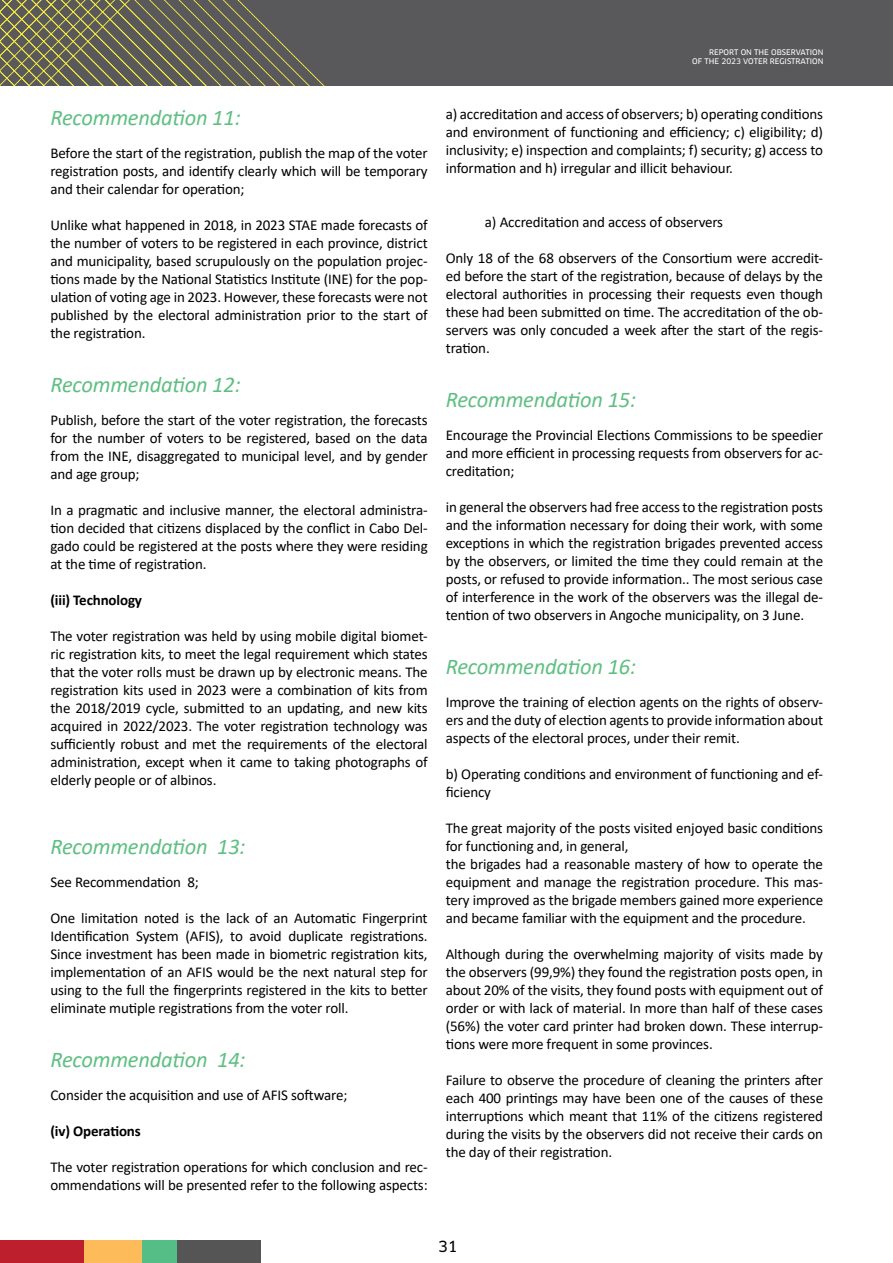
<style>
.page{position:relative;width:893px;height:1263px;background:#fff}
.page>*{position:absolute;margin:0;border:0;box-sizing:border-box;transform-origin:0 0}
.t1{font:italic 22.5px "Calibri";letter-spacing:-.01em;color:#5fbf82}
.t2{font:15px/18px "Calibri";letter-spacing:-.01em;color:#000;text-align:justify}
.t3{font:700 15px "Calibri";letter-spacing:-.01em;color:#000}
.t4{font:15px "Clan OT News";color:#000}
.t5{font:7.5px/9px "Clan OT News";color:#fff;text-align:right}
</style>
<div class="page">
<div style="left:0;top:0;width:893px;height:85px;background:#59595b"></div>
<svg style="left:0;top:0;width:324px;height:85px"></svg>
<div style="left:120px;top:1240px;width:83px;height:23px;background:#55be86"></div>
<div style="left:177px;top:1240px;width:84px;height:23px;background:#555"></div>
<div style="left:58px;top:1240px;width:84px;height:23px;background:#fdbb5a"></div>
<div style="left:0;top:1240px;width:84px;height:23px;background:#bd1f2d"></div>
<h1 class="t1" style="left:50px;top:102px;width:192px">Recommendation 11:</h1>
<p class="t2" style="left:50px;top:144px;width:379px">Before the start of the registration, publish the map of the voter registration posts, and identify clearly which will be temporary and their calendar for operation;</p>
<p class="t2" style="left:50px;top:216px;width:379px">Unlike what happened in 2018, in 2023 STAE made forecasts of the number of voters to be registered in each province, district and municipality, based scrupulously on the population projec&shy;tions made by the National Statistics Institute (INE) for the pop&shy;ulation of voting age in 2023. However, these forecasts were not published by the electoral administration prior to the start of the registration.</p>
<h1 class="t1" style="left:50px;top:369px;width:192px">Recommendation 12:</h1>
<p class="t2" style="left:50px;top:411px;width:379px">Publish, before the start of the voter registration, the forecasts for the number of voters to be registered, based on the data from the INE, disaggregated to municipal level, and by gender and age group;</p>
<p class="t2" style="left:50px;top:501px;width:379px">In a pragmatic and inclusive manner, the electoral administra&shy;tion decided that citizens displaced by the conflict in Cabo Del&shy;gado could be registered at the posts where they were residing at the time of registration.</p>
<p class="t3" style="left:50px;top:589px;width:93px">(iii) Technology</p>
<p class="t2" style="left:50px;top:627px;width:379px">The voter registration was held by using mobile digital biomet&shy;ric registration kits, to meet the legal requirement which states that the voter rolls must be drawn up by electronic means. The registration kits used in 2023 were a combination of kits from the 2018/2019 cycle, submitted to an updating, and new kits acquired in 2022/2023. The voter registration technology was sufficiently robust and met the requirements of the electoral administration, except when it came to taking photographs of elderly people or of albinos.</p>
<h1 class="t1" style="left:50px;top:831px;width:197px">Recommendation 13:</h1>
<p class="t2" style="left:50px;top:873px;width:150px">See Recommendation 8;</p>
<p class="t2" style="left:50px;top:909px;width:379px">One limitation noted is the lack of an Automatic Fingerprint Identification System (AFIS), to avoid duplicate registrations.<br>Since investment has been made in biometric registration kits, implementation of an AFIS would be the next natural step for using to the full the fingerprints registered in the kits to better eliminate mutiple registrations from the voter roll.</p>
<h1 class="t1" style="left:50px;top:1044px;width:197px">Recommendation 14:</h1>
<p class="t2" style="left:50px;top:1086px;width:298px">Consider the acquisition and use of AFIS software;</p>
<p class="t3" style="left:50px;top:1120px;width:92px">(iv) Operations</p>
<p class="t2" style="left:50px;top:1158px;width:379px">The voter registration operations for which conclusion and rec&shy;ommendations will be presented refer to the following aspects:</p>
<p class="t5" style="left:692px;top:48px;width:133px">REPORT ON THE OBSERVATION<br>OF THE 2023 VOTER REGISTRATION</p>
<p class="t2" style="left:446px;top:105px;width:379px">a) accreditation and access of observers; b) operating conditions and environment of functioning and efficiency; c) eligibility; d) inclusivity; e) inspection and complaints; f) security; g) access to information and h) irregular and illicit behaviour.</p>
<p class="t2" style="left:485px;top:213px;width:240px">a) Accreditation and access of observers</p>
<p class="t2" style="left:446px;top:249px;width:379px">Only 18 of the 68 observers of the Consortium were accredit&shy;ed before the start of the registration, because of delays by the electoral authorities in processing their requests even though these had been submitted on time. The accreditation of the ob&shy;servers was only concuded a week after the start of the regis&shy;tration.</p>
<h1 class="t1" style="left:446px;top:384px;width:192px">Recommendation 15:</h1>
<p class="t2" style="left:446px;top:426px;width:379px">Encourage the Provincial Elections Commissions to be speedier and more efficient in processing requests from observers for ac&shy;creditation;</p>
<p class="t2" style="left:446px;top:498px;width:379px">in general the observers had free access to the registration posts and the information necessary for doing their work, with some exceptions in which the registration brigades prevented access by the observers, or limited the time they could remain at the posts, or refused to provide information.. The most serious case of interference in the work of the observers was the illegal de&shy;tention of two observers in Angoche municipality, on 3 June.</p>
<h1 class="t1" style="left:446px;top:651px;width:192px">Recommendation 16:</h1>
<p class="t2" style="left:446px;top:693px;width:379px">Improve the training of election agents on the rights of observ&shy;ers and the duty of election agents to provide information about aspects of the electoral proces, under their remit.</p>
<p class="t2" style="left:446px;top:765px;width:379px">b) Operating conditions and environment of functioning and ef&shy;ficiency</p>
<p class="t2" style="left:446px;top:819px;width:379px;text-align:left">The great majority of the posts visited enjoyed basic conditions for functioning and, in general,<br>the brigades had a reasonable mastery of how to operate the equipment and manage the registration procedure. This mas&shy;tery improved as the brigade members gained more experience and became familiar with the equipment and the procedure.</p>
<p class="t2" style="left:446px;top:945px;width:379px">Although during the overwhelming majority of visits made by the observers (99,9%) they found the registration posts open, in about 20% of the visits, they found posts with equipment out of order or with lack of material. In more than half of these cases (56%) the voter card printer had broken down. These interrup&shy;tions were more frequent in some provinces.</p>
<p class="t2" style="left:446px;top:1071px;width:379px">Failure to observe the procedure of cleaning the printers after each 400 printings may have been one of the causes of these interruptions which meant that 11% of the citizens registered during the visits by the observers did not receive their cards on the day of their registration.</p>
<p class="t4" style="left:438px;top:1238px;width:21px">31</p>
</div>
